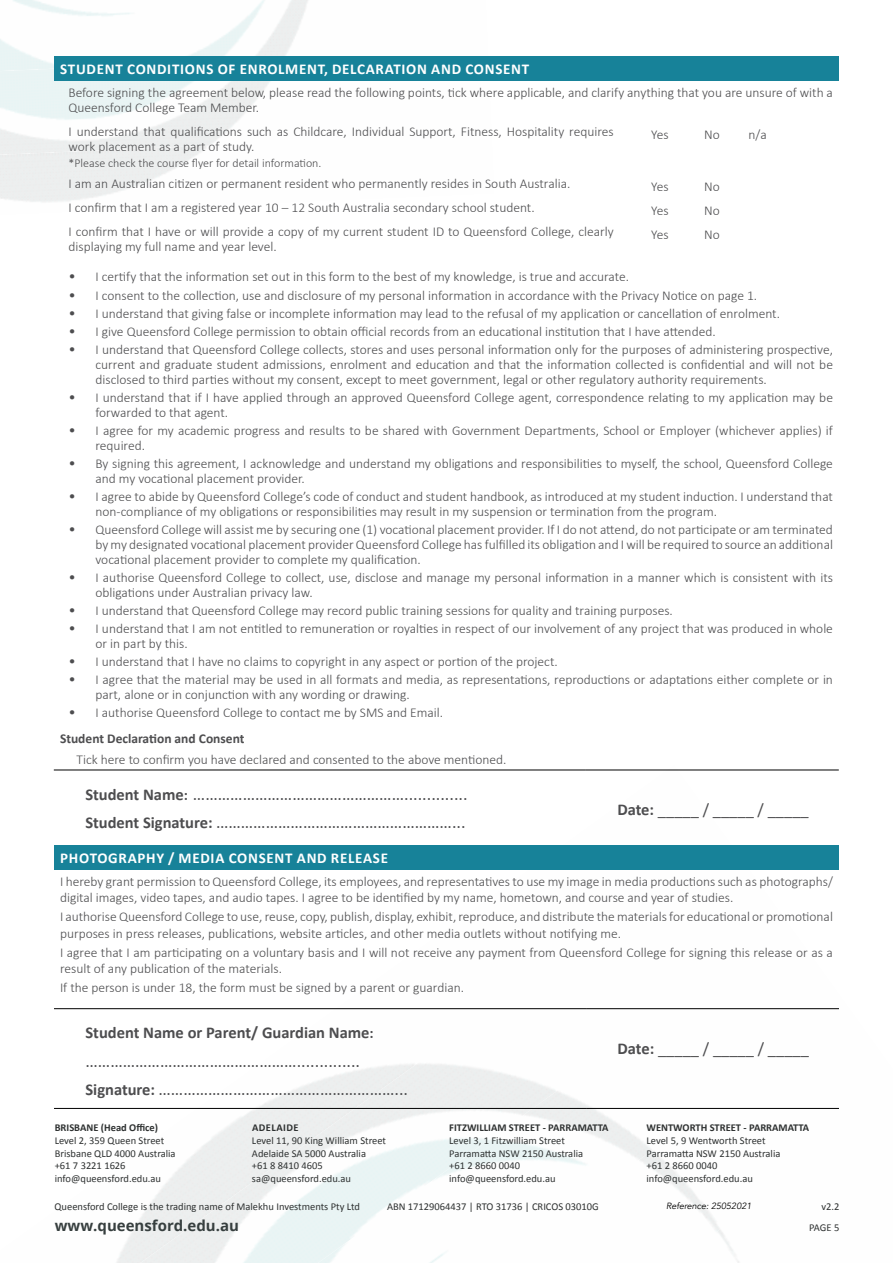
<style>
.page{position:relative;width:893px;height:1263px;background:#fff}
.page>*{position:absolute;margin:0;border:0;box-sizing:border-box;transform-origin:0 0}
.t1{font:18px/28.5px "Calibri";color:#4d4d4f}
.t2{font:16.5px "Calibri";color:#4d4d4f}
.t3{font:700 16.5px "Calibri";color:#4d4d4f}
.t4{font:700 15px "Calibri";letter-spacing:.05em;color:#fff}
.t5{font:700 15px "Open Sans";color:#373f3f}
.t6{font:300 13.5px/15px "Calibri";color:#4d4d4f}
.t7{font:300 12px "Calibri";color:#4d4d4f}
.t8{font:10.5px/12.6px "Calibri";color:#2e3131}
.t9{font:700 10.5px "Calibri";color:#2e3131}
.t10{font:700 10.5px "Calibri";letter-spacing:.04em;color:#2e3131}
.t11{font:italic 9px "Avenir";color:#000}
.s1{font-size:15px}
.s2{font-weight:700}
.s3{font-weight:700;font-size:16.5px}
.s4{font-weight:700;font-size:15px}
</style>
<div class="page">
<img style="left:159px;top:1177px;width:680px;height:86px">
<img style="left:220px;top:1261px;width:619px;height:2px">
<hr style="left:54px;top:1008px;width:532px;height:1px;background:#000">
<hr style="left:586px;top:1008px;width:253px;height:1px;background:#000">
<hr style="left:54px;top:1108px;width:532px;height:1px;background:#000">
<hr style="left:586px;top:1108px;width:253px;height:1px;background:#000">
<div style="left:54px;top:56px;width:785px;height:25px;background:#178299"></div>
<hr style="left:54px;top:770px;width:532px;height:1px;background:#000">
<hr style="left:586px;top:770px;width:253px;height:1px;background:#000">
<div style="left:54px;top:845px;width:785px;height:25px;background:#178299"></div>
<p class="t4" style="left:60px;top:58px;width:470px">STUDENT CONDITIONS OF ENROLMENT, DELCARATION AND CONSENT</p>
<p class="t6" style="left:69px;top:85px;width:766px">Before signing the agreement below, please read the following points, tick where applicable, and clarify anything that you are unsure of with a<br>Queensford College Team Member.</p>
<p class="t6" style="left:69px;top:124px;width:547px">I understand that qualifications such as Childcare, Individual Support, Fitness, Hospitality requires work placement as a part of study.</p>
<p class="t7" style="left:69px;top:156px;width:254px">*Please check the course flyer for detail information.</p>
<p class="t6" style="left:651px;top:127px;width:19px">Yes</p>
<p class="t6" style="left:704px;top:127px;width:17px">No</p>
<p class="t6" style="left:749px;top:127px;width:20px">n/a</p>
<p class="t6" style="left:69px;top:176px;width:503px">I am an Australian citizen or permanent resident who permanently resides in South Australia.</p>
<p class="t6" style="left:651px;top:179px;width:19px">Yes</p>
<p class="t6" style="left:704px;top:179px;width:17px">No</p>
<p class="t6" style="left:69px;top:200px;width:468px">I confirm that I am a registered year 10 – 12 South Australia secondary school student.</p>
<p class="t6" style="left:651px;top:203px;width:19px">Yes</p>
<p class="t6" style="left:704px;top:203px;width:17px">No</p>
<p class="t6" style="left:69px;top:224px;width:547px">I confirm that I have or will provide a copy of my current student ID to Queensford College, clearly displaying my full name and year level.</p>
<p class="t6" style="left:651px;top:227px;width:19px">Yes</p>
<p class="t6" style="left:704px;top:227px;width:17px">No</p>
<p class="t6" style="left:69px;top:269px;width:562px"><span class="s1">•</span> I certify that the information set out in this form to the best of my knowledge, is true and accurate.</p>
<p class="t6" style="left:69px;top:288px;width:690px"><span class="s1">•</span> I consent to the collection, use and disclosure of my personal information in accordance with the Privacy Notice on page 1.</p>
<p class="t6" style="left:69px;top:306px;width:713px"><span class="s1">•</span> I understand that giving false or incomplete information may lead to the refusal of my application or cancellation of enrolment.</p>
<p class="t6" style="left:69px;top:324px;width:649px"><span class="s1">•</span> I give Queensford College permission to obtain official records from an educational institution that I have attended.</p>
<p class="t6" style="left:96px;top:342px;width:739px;text-align:justify;text-indent:-27px"><span class="s1">•</span> I understand that Queensford College collects, stores and uses personal information only for the purposes of administering prospective, current and graduate student admissions, enrolment and education and that the information collected is confidential and will not be disclosed to third parties without my consent, except to meet government, legal or other regulatory authority requirements.</p>
<p class="t6" style="left:96px;top:390px;width:739px;text-indent:-27px"><span class="s1">•</span> I understand that if I have applied through an approved Queensford College agent, correspondence relating to my application may be forwarded to that agent.</p>
<p class="t6" style="left:96px;top:423px;width:739px;text-indent:-27px"><span class="s1">•</span> I agree for my academic progress and results to be shared with Government Departments, School or Employer (whichever applies) if required.</p>
<p class="t6" style="left:96px;top:456px;width:739px;text-indent:-27px"><span class="s1">•</span> By signing this agreement, I acknowledge and understand my obligations and responsibilities to myself, the school, Queensford College and my vocational placement provider.</p>
<p class="t6" style="left:96px;top:489px;width:739px;text-indent:-27px"><span class="s1">•</span> I agree to abide by Queensford College’s code of conduct and student handbook, as introduced at my student induction. I understand that non-compliance of my obligations or responsibilities may result in my suspension or termination from the program.</p>
<p class="t6" style="left:96px;top:522px;width:739px;text-align:justify;text-indent:-27px"><span class="s1">•</span> Queensford College will assist me by securing one (1) vocational placement provider. If I do not attend, do not participate or am terminated by my designated vocational placement provider Queensford College has fulfilled its obligation and I will be required to source an additional vocational placement provider to complete my qualification.</p>
<p class="t6" style="left:96px;top:570px;width:739px;text-indent:-27px"><span class="s1">•</span> I authorise Queensford College to collect, use, disclose and manage my personal information in a manner which is consistent with its obligations under Australian privacy law.</p>
<p class="t6" style="left:69px;top:603px;width:606px"><span class="s1">•</span> I understand that Queensford College may record public training sessions for quality and training purposes.</p>
<p class="t6" style="left:96px;top:621px;width:739px;text-indent:-27px"><span class="s1">•</span> I understand that I am not entitled to remuneration or royalties in respect of our involvement of any project that was produced in whole or in part by this.</p>
<p class="t6" style="left:69px;top:654px;width:491px"><span class="s1">•</span> I understand that I have no claims to copyright in any aspect or portion of the project.</p>
<p class="t6" style="left:96px;top:672px;width:739px;text-indent:-27px"><span class="s1">•</span> I agree that the material may be used in all formats and media, as representations, reproductions or adaptations either complete or in part, alone or in conjunction with any wording or drawing.</p>
<p class="t6" style="left:60px;top:700px;width:385px;line-height:25.5px;text-indent:9px"><span class="s1">•</span> I authorise Queensford College to contact me by SMS and Email.<br><span class="s2">Student Declaration and Consent</span></p>
<p class="t6" style="left:77px;top:751px;width:431px">Tick here to confirm you have declared and consented to the above mentioned.</p>
<h1 class="t1" style="left:85px;top:779px;width:384px"><span class="s3">Student Name</span><span class="s4">:</span> ……………………………………………..............<br><span class="s3">Student Signature:</span> …………………………………………………...</h1>
<p class="t2" style="left:617px;top:798px;width:193px"><span class="s2">Date:</span> _____ / _____ / _____</p>
<p class="t4" style="left:60px;top:847px;width:329px">PHOTOGRAPHY / MEDIA CONSENT AND RELEASE</p>
<p class="t6" style="left:60px;top:873px;width:774px;line-height:16.2px">I hereby grant permission to Queensford College, its employees, and representatives to use my image in media productions such as photographs/ digital images, video tapes, and audio tapes. I agree to be identified by my name, hometown, and course and year of studies.</p>
<p class="t6" style="left:60px;top:909px;width:774px;line-height:16.2px">I authorise Queensford College to use, reuse, copy, publish, display, exhibit, reproduce, and distribute the materials for educational or promotional purposes in press releases, publications, website articles, and other media outlets without notifying me.</p>
<p class="t6" style="left:60px;top:944px;width:774px;line-height:16.2px">I agree that I am participating on a voluntary basis and I will not receive any payment from Queensford College for signing this release or as a result of any publication of the materials.</p>
<p class="t6" style="left:60px;top:980px;width:406px">If the person is under 18, the form must be signed by a parent or guardian.</p>
<p class="t3" style="left:86px;top:1021px;width:290px">Student Name or Parent/ Guardian Name<span class="s1">:</span></p>
<h1 class="t1" style="left:86px;top:1046px;width:324px">……………………………………………..............<br><span class="s3">Signature:</span> …………………………………………………...</h1>
<p class="t9" style="left:55px;top:1120px;width:105px">BRISBANE (Head Office)</p>
<p class="t8" style="left:55px;top:1134px;width:122px">Level 2, 359 Queen Street<br>Brisbane QLD 4000 Australia +61 7 3221 1626 info@queensford.edu.au</p>
<p class="t10" style="left:252px;top:1120px;width:48px">ADELAIDE</p>
<p class="t8" style="left:252px;top:1134px;width:136px">Level 11, 90 King William Street<br>Adelaide SA 5000 Australia<br>+61 8 8410 4605 sa@queensford.edu.au</p>
<p class="t2" style="left:618px;top:1037px;width:193px"><span class="s2">Date:</span> _____ / _____ / _____</p>
<p class="t9" style="left:449px;top:1120px;width:161px">FITZWILLIAM STREET - PARRAMATTA</p>
<p class="t8" style="left:449px;top:1134px;width:135px">Level 3, 1 Fitzwilliam Street<br>Parramatta NSW 2150 Australia +61 2 8660 0040 info@queensford.edu.au</p>
<p class="t9" style="left:646px;top:1120px;width:164px">WENTWORTH STREET - PARRAMATTA</p>
<p class="t8" style="left:646px;top:1134px;width:135px">Level 5, 9 Wentworth Street<br>Parramatta NSW 2150 Australia +61 2 8660 0040 info@queensford.edu.au</p>
<p class="t11" style="left:666px;top:1200px;width:87px">Reference: 25052021</p>
<p class="t8" style="left:55px;top:1200px;width:307px">Queensford College is the trading name of Malekhu Investments Pty Ltd</p>
<p class="t8" style="left:387px;top:1200px;width:213px">ABN 17129064437 | RTO 31736 | CRICOS 03010G</p>
<p class="t8" style="left:821px;top:1200px;width:20px">v2.2</p>
<p class="t5" style="left:55px;top:1215px;width:186px">www.queensford.edu.au</p>
<p class="t8" style="left:809px;top:1221px;width:32px">PAGE 5</p>
</div>
